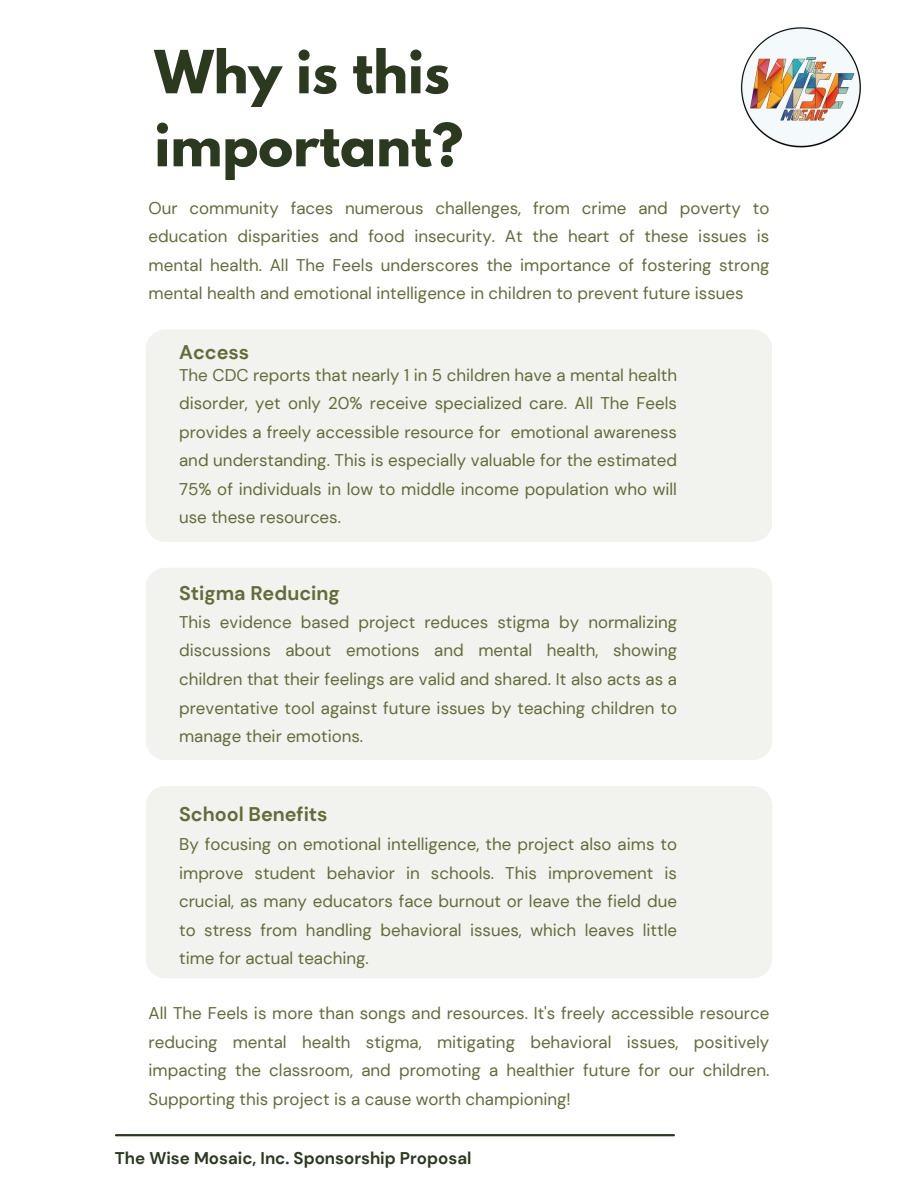
<style>
.page{position:relative;width:918px;height:1188px;background:#fff}
.page>*{position:absolute;margin:0;border:0;box-sizing:border-box;transform-origin:0 0}
.t1{font:700 52.65px/73.1px "League Spartan";color:#2b391f}
.t2{font:700 19.8px "DM Sans";color:#616c39}
.t3{font:16.95px/28.7px "DM Sans";color:#616c39;text-align:justify}
.t4{font:700 16.95px "DM Sans";color:#2b391f}
</style>
<div class="page">
<div style="left:146px;top:329px;width:626px;height:213px;background:#f2f3ee;border-radius:20px"></div>
<div style="left:146px;top:568px;width:626px;height:192px;background:#f2f3ee;border-radius:20px"></div>
<div style="left:146px;top:786px;width:626px;height:192px;background:#f2f3ee;border-radius:20px"></div>
<img style="left:740px;top:27px;width:121px;height:121px">
<hr style="left:116px;top:1134px;width:558px;height:2px;background:#2b391f">
<p class="t1" style="left:155px;top:42px;width:310px">Why is this important?</p>
<h2 class="t3" style="left:149px;top:194px;width:622px">Our community faces numerous challenges, from crime and poverty to education disparities and food insecurity. At the heart of these issues is mental health. All The Feels underscores the importance of fostering strong mental health and emotional intelligence in children to prevent future issues</h2>
<h2 class="t2" style="left:179px;top:340px;width:72px">Access</h2>
<h1 class="t3" style="left:179px;top:361px;width:499px">The CDC reports that nearly 1 in 5 children have a mental health disorder, yet only 20% receive specialized care. All The Feels provides a freely accessible resource for emotional awareness and understanding. This is especially valuable for the estimated 75% of individuals in low to middle income population who will use these resources.</h1>
<p class="t2" style="left:179px;top:581px;width:162px">Stigma Reducing</p>
<p class="t3" style="left:179px;top:608px;width:499px">This evidence based project reduces stigma by normalizing discussions about emotions and mental health, showing children that their feelings are valid and shared. It also acts as a preventative tool against future issues by teaching children to manage their emotions.</p>
<h2 class="t2" style="left:179px;top:801px;width:150px">School Benefits</h2>
<p class="t3" style="left:179px;top:830px;width:499px">By focusing on emotional intelligence, the project also aims to improve student behavior in schools. This improvement is crucial, as many educators face burnout or leave the field due to stress from handling behavioral issues, which leaves little time for actual teaching.</p>
<h3 class="t3" style="left:149px;top:999px;width:622px">All The Feels is more than songs and resources. It's freely accessible resource reducing mental health stigma, mitigating behavioral issues, positively impacting the classroom, and promoting a healthier future for our children.<br>Supporting this project is a cause worth championing!</h3>
<p class="t4" style="left:115px;top:1147px;width:358px">The Wise Mosaic, Inc. Sponsorship Proposal</p>
</div>
